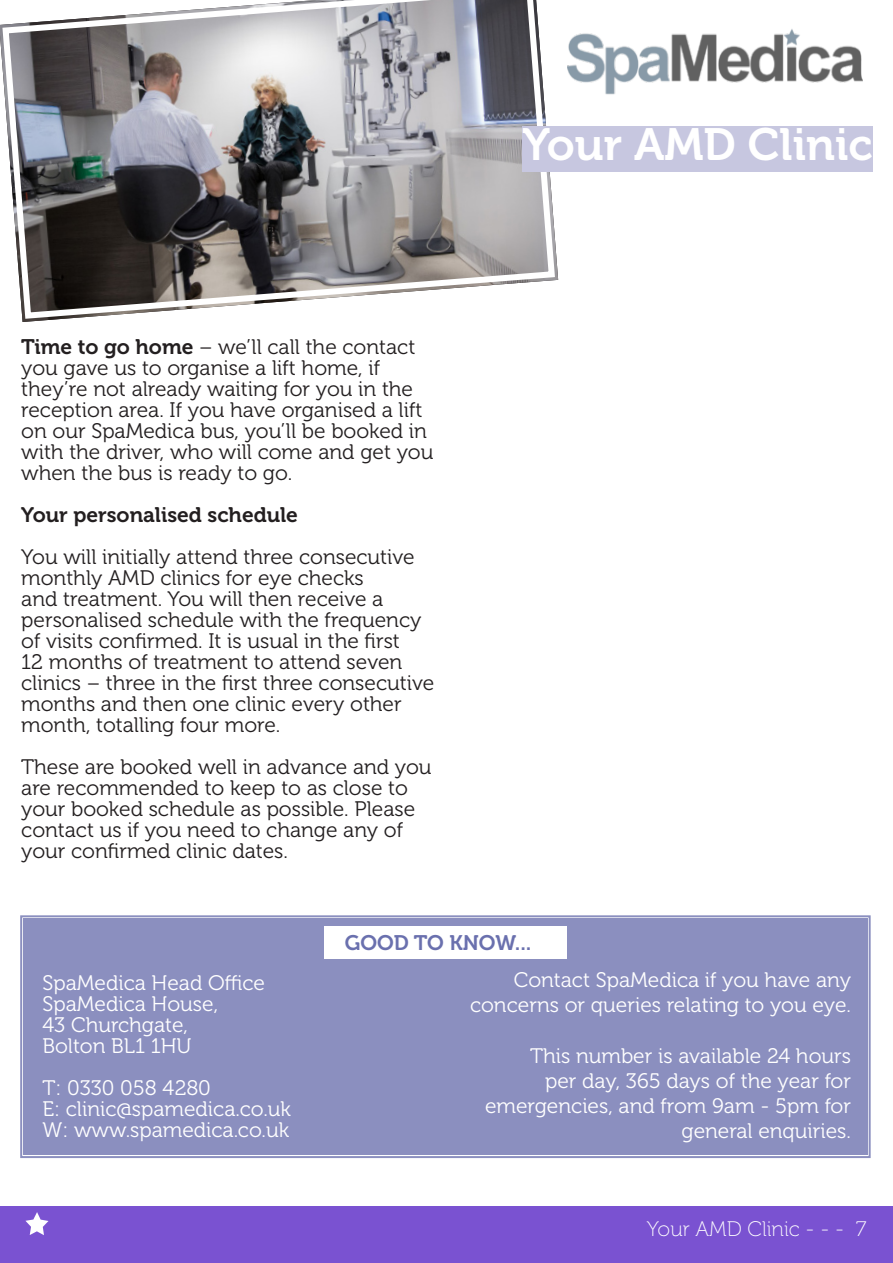
<style>
.page{position:relative;width:893px;height:1263px;background:#fff}
.page>*{position:absolute;margin:0;border:0;box-sizing:border-box;transform-origin:0 0}
.t1{font:45px "Museo 700";color:#fff}
.t2{font:21px/21px "Museo 300";color:#231f20}
.t3{font:21px/25.2px "Museo 300";color:#fff;text-align:right}
.t4{font:21px "Museo 700";color:#231f20}
.t5{font:21px "Museo 100";color:#fff}
.t6{font:21px "Museo 700";color:#6a70ae}
.s1{font-family:"Museo 700"}
</style>
<div class="page">
<div style="left:0;top:1206px;width:893px;height:57px;background:#7a52d1"></div>
<svg style="left:25px;top:1212px;width:24px;height:23px"></svg>
<svg style="left:0;top:0;width:558px;height:322px"></svg>
<div style="left:522px;top:126px;width:351px;height:45px;background:#c7c7e0"></div>
<img style="left:568px;top:29px;width:295px;height:66px">
<div style="left:20px;top:915px;width:851px;height:243px;background:#8b8fbf"></div>
<div style="left:24px;top:919px;width:843px;height:235px;border:2px solid #6a70ad"></div>
<div style="left:324px;top:926px;width:243px;height:32px;background:#fff"></div>
<p class="t2" style="left:21px;top:336px;width:414px"><span class="s1">Time to go home</span> – we’ll call the contact you gave us to organise a lift home, if they’re not already waiting for you in the reception area. If you have organised a lift on our SpaMedica bus, you’ll be booked in with the driver, who will come and get you when the bus is ready to go.</p>
<p class="t4" style="left:21px;top:503px;width:278px">Your personalised schedule</p>
<p class="t2" style="left:21px;top:546px;width:414px">You will initially attend three consecutive monthly AMD clinics for eye checks<br>and treatment. You will then receive a personalised schedule with the frequency of visits confirmed. It is usual in the first<br>12 months of treatment to attend seven clinics – three in the first three consecutive months and then one clinic every other month, totalling four more.</p>
<p class="t2" style="left:21px;top:756px;width:412px">These are booked well in advance and you are recommended to keep to as close to your booked schedule as possible. Please contact us if you need to change any of your confirmed clinic dates.</p>
<p class="t1" style="left:522px;top:119px;width:352px">Your AMD Clinic</p>
<p class="t3" style="left:43px;top:970px;width:224px">SpaMedica Head Office</p>
<p class="t3" style="left:43px;top:991px;width:177px">SpaMedica House,</p>
<p class="t3" style="left:43px;top:1012px;width:147px">43 Churchgate,</p>
<p class="t3" style="left:43px;top:1033px;width:151px">Bolton BL1 1HU</p>
<p class="t3" style="left:43px;top:1075px;width:170px">T: 0330 058 4280</p>
<p class="t3" style="left:43px;top:1096px;width:250px">E: clinic@spamedica.co.uk</p>
<p class="t3" style="left:43px;top:1117px;width:248px">W: www.spamedica.co.uk</p>
<p class="t6" style="left:345px;top:931px;width:188px">GOOD TO KNOW...</p>
<p class="t3" style="left:470px;top:968px;width:382px">Contact SpaMedica if you have any concerns or queries relating to you eye.</p>
<p class="t3" style="left:485px;top:1043px;width:367px">This number is available 24 hours<br>per day, 365 days of the year for emergencies, and from 9am - 5pm for general enquiries.</p>
<p class="t5" style="left:647px;top:1218px;width:221px">Your AMD Clinic - - - 7</p>
</div>
